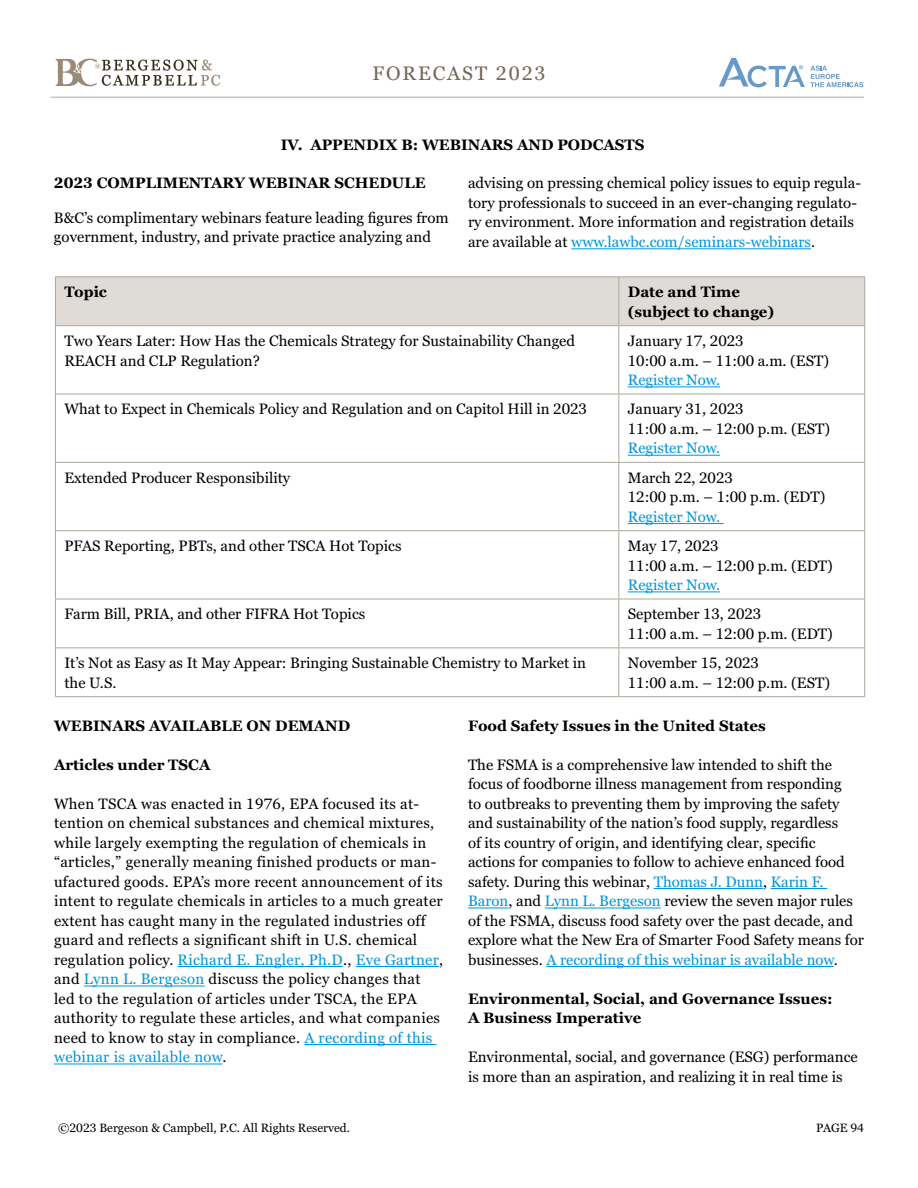
<style>
.page{position:relative;width:918px;height:1188px;background:#fff}
.page>*{position:absolute;margin:0;border:0;box-sizing:border-box;transform-origin:0 0}
.t1{font:19.5px "Georgia Pro";letter-spacing:.1em;color:#716757}
.t2{font:15px/19.5px "Georgia Pro";color:#000}
.t3{font:15px/19.5px "Georgia Pro";letter-spacing:.02em;color:#000}
.t4{font:700 15px/19.5px "Georgia Pro";color:#000}
.t5{font:15px "Georgia Pro";color:#0096db}
.t6{font:12px "Georgia Pro";color:#000}
.t7{font:500 7.5px "Gotham";color:#9b8a77}
.s1{color:#0096db}
</style>
<div class="page">
<hr style="left:50px;top:97px;width:814px;height:1px;background:#ccc4bb">
<svg style="left:56px;top:59px;width:164px;height:27px"></svg>
<svg style="left:719px;top:58px;width:144px;height:29px"></svg>
<hr style="left:571px;top:248px;width:240px;height:1px;background:#0096db">
<hr style="left:178px;top:966px;width:165px;height:1px;background:#0096db">
<hr style="left:356px;top:966px;width:83px;height:1px;background:#0096db">
<hr style="left:84px;top:986px;width:121px;height:1px;background:#0096db">
<hr style="left:304px;top:1044px;width:133px;height:1px;background:#0096db">
<hr style="left:54px;top:1064px;width:168px;height:1px;background:#0096db">
<hr style="left:654px;top:888px;width:109px;height:1px;background:#0096db">
<hr style="left:771px;top:888px;width:56px;height:1px;background:#0096db">
<hr style="left:468px;top:908px;width:40px;height:1px;background:#0096db">
<hr style="left:545px;top:908px;width:116px;height:1px;background:#0096db">
<hr style="left:546px;top:966px;width:288px;height:1px;background:#0096db">
<div style="left:56px;top:277px;width:808px;height:48px;background:#dfdcd7"></div>
<svg style="left:56px;top:326px;width:808px;height:370px"></svg>
<hr style="left:55px;top:276px;width:564px;height:1px;background:#ada69a">
<hr style="left:55px;top:277px;width:1px;height:48px;background:#ada69a">
<hr style="left:619px;top:276px;width:246px;height:1px;background:#ada69a">
<hr style="left:618px;top:277px;width:1px;height:48px;background:#ada69a">
<hr style="left:864px;top:277px;width:1px;height:48px;background:#ada69a">
<hr style="left:55px;top:325px;width:564px;height:1px;background:#ada69a">
<hr style="left:55px;top:326px;width:1px;height:68px;background:#ada69a">
<hr style="left:619px;top:325px;width:246px;height:1px;background:#ada69a">
<hr style="left:618px;top:326px;width:1px;height:68px;background:#ada69a">
<hr style="left:864px;top:326px;width:1px;height:68px;background:#ada69a">
<hr style="left:55px;top:394px;width:564px;height:1px;background:#ada69a">
<hr style="left:55px;top:394px;width:1px;height:68px;background:#ada69a">
<hr style="left:619px;top:394px;width:246px;height:1px;background:#ada69a">
<hr style="left:618px;top:394px;width:1px;height:68px;background:#ada69a">
<hr style="left:864px;top:394px;width:1px;height:68px;background:#ada69a">
<hr style="left:55px;top:462px;width:564px;height:1px;background:#ada69a">
<hr style="left:55px;top:463px;width:1px;height:67px;background:#ada69a">
<hr style="left:619px;top:462px;width:246px;height:1px;background:#ada69a">
<hr style="left:618px;top:463px;width:1px;height:67px;background:#ada69a">
<hr style="left:864px;top:463px;width:1px;height:67px;background:#ada69a">
<hr style="left:55px;top:530px;width:564px;height:1px;background:#ada69a">
<hr style="left:55px;top:531px;width:1px;height:68px;background:#ada69a">
<hr style="left:619px;top:530px;width:246px;height:1px;background:#ada69a">
<hr style="left:618px;top:531px;width:1px;height:68px;background:#ada69a">
<hr style="left:864px;top:531px;width:1px;height:68px;background:#ada69a">
<hr style="left:55px;top:599px;width:564px;height:1px;background:#ada69a">
<hr style="left:55px;top:599px;width:1px;height:48px;background:#ada69a">
<hr style="left:619px;top:599px;width:246px;height:1px;background:#ada69a">
<hr style="left:618px;top:599px;width:1px;height:48px;background:#ada69a">
<hr style="left:864px;top:599px;width:1px;height:48px;background:#ada69a">
<hr style="left:55px;top:647px;width:564px;height:1px;background:#ada69a">
<hr style="left:55px;top:648px;width:1px;height:48px;background:#ada69a">
<hr style="left:619px;top:647px;width:246px;height:1px;background:#ada69a">
<hr style="left:618px;top:648px;width:1px;height:48px;background:#ada69a">
<hr style="left:864px;top:648px;width:1px;height:48px;background:#ada69a">
<hr style="left:55px;top:696px;width:564px;height:1px;background:#ada69a">
<hr style="left:619px;top:696px;width:246px;height:1px;background:#ada69a">
<hr style="left:628px;top:387px;width:92px;height:1px;background:#0096db">
<hr style="left:628px;top:455px;width:92px;height:1px;background:#0096db">
<hr style="left:628px;top:523px;width:96px;height:1px;background:#0096db">
<hr style="left:628px;top:592px;width:92px;height:1px;background:#0096db">
<p class="t7" style="left:95px;top:62px;width:8px">®</p>
<h1 class="t1" style="left:372px;top:62px;width:175px">FORECAST 2023</h1>
<p class="t4" style="left:281px;top:135px;width:365px">IV. APPENDIX B: WEBINARS AND PODCASTS</p>
<p class="t4" style="left:54px;top:174px;width:373px">2023 COMPLIMENTARY WEBINAR SCHEDULE</p>
<p class="t2" style="left:54px;top:209px;width:396px">B&amp;C’s complimentary webinars feature leading figures from government, industry, and private practice analyzing and</p>
<p class="t2" style="left:468px;top:174px;width:394px">advising on pressing chemical policy issues to equip regula&shy;tory professionals to succeed in an ever-changing regulato&shy;ry environment. More information and registration details are available at <span class="s1">www.lawbc.com/seminars-webinars</span>.</p>
<p class="t4" style="left:64px;top:283px;width:44px">Topic</p>
<p class="t4" style="left:628px;top:283px;width:148px">Date and Time (subject to change)</p>
<p class="t2" style="left:64px;top:332px;width:512px">Two Years Later: How Has the Chemicals Strategy for Sustainability Changed<br>REACH and CLP Regulation?</p>
<p class="t2" style="left:628px;top:332px;width:203px">January 17, 2023<br>10:00 a.m. – 11:00 a.m. (EST)</p>
<p class="t5" style="left:628px;top:371px;width:94px">Register Now.</p>
<p class="t2" style="left:64px;top:400px;width:524px">What to Expect in Chemicals Policy and Regulation and on Capitol Hill in 2023</p>
<p class="t2" style="left:628px;top:400px;width:204px">January 31, 2023<br>11:00 a.m. – 12:00 p.m. (EST)</p>
<p class="t5" style="left:628px;top:440px;width:94px">Register Now.</p>
<p class="t2" style="left:64px;top:468px;width:227px">Extended Producer Responsibility</p>
<p class="t2" style="left:628px;top:468px;width:199px">March 22, 2023<br>12:00 p.m. – 1:00 p.m. (EDT)</p>
<p class="t5" style="left:628px;top:508px;width:94px">Register Now.</p>
<p class="t2" style="left:64px;top:537px;width:339px">PFAS Reporting, PBTs, and other TSCA Hot Topics</p>
<p class="t2" style="left:628px;top:537px;width:206px">May 17, 2023<br>11:00 a.m. – 12:00 p.m. (EDT)</p>
<p class="t5" style="left:628px;top:576px;width:94px">Register Now.</p>
<p class="t2" style="left:64px;top:605px;width:302px">Farm Bill, PRIA, and other FIFRA Hot Topics</p>
<p class="t2" style="left:628px;top:605px;width:206px">September 13, 2023<br>11:00 a.m. – 12:00 p.m. (EDT)</p>
<p class="t2" style="left:64px;top:654px;width:523px">It’s Not as Easy as It May Appear: Bringing Sustainable Chemistry to Market in the U.S.</p>
<p class="t2" style="left:628px;top:654px;width:204px">November 15, 2023<br>11:00 a.m. – 12:00 p.m. (EST)</p>
<p class="t4" style="left:54px;top:716px;width:298px">WEBINARS AVAILABLE ON DEMAND</p>
<p class="t4" style="left:54px;top:755px;width:158px">Articles under TSCA</p>
<p class="t3" style="left:54px;top:794px;width:391px">When TSCA was enacted in 1976, EPA focused its at&shy;tention on chemical substances and chemical mixtures, while largely exempting the regulation of chemicals in “articles,” generally meaning finished products or man&shy;ufactured goods. EPA’s more recent announcement of its intent to regulate chemicals in articles to a much greater extent has caught many in the regulated industries off guard and reflects a significant shift in U.S. chemical regulation policy. <span class="s1">Richard E. Engler, Ph.D</span>., <span class="s1">Eve Gartner</span>, and <span class="s1">Lynn L. Bergeson</span> discuss the policy changes that led to the regulation of articles under TSCA, the EPA authority to regulate these articles, and what companies need to know to stay in compliance. <span class="s1">A recording of this webinar is available now</span>.</p>
<p class="t4" style="left:468px;top:716px;width:299px">Food Safety Issues in the United States</p>
<p class="t2" style="left:468px;top:755px;width:398px">The FSMA is a comprehensive law intended to shift the focus of foodborne illness management from responding<br>to outbreaks to preventing them by improving the safety and sustainability of the nation’s food supply, regardless<br>of its country of origin, and identifying clear, specific actions for companies to follow to achieve enhanced food safety. During this webinar, <span class="s1">Thomas J. Dunn</span>, <span class="s1">Karin F.<br>Baron</span>, and <span class="s1">Lynn L. Bergeson</span> review the seven major rules of the FSMA, discuss food safety over the past decade, and explore what the New Era of Smarter Food Safety means for businesses. <span class="s1">A recording of this webinar is available now</span>.</p>
<p class="t4" style="left:468px;top:989px;width:366px">Environmental, Social, and Governance Issues:<br>A Business Imperative</p>
<p class="t2" style="left:468px;top:1048px;width:391px">Environmental, social, and governance (ESG) performance is more than an aspiration, and realizing it in real time is</p>
<p class="t6" style="left:58px;top:1121px;width:293px">©2023 Bergeson &amp; Campbell, P.C. All Rights Reserved.</p>
<p class="t6" style="left:816px;top:1121px;width:49px">PAGE 94</p>
</div>
